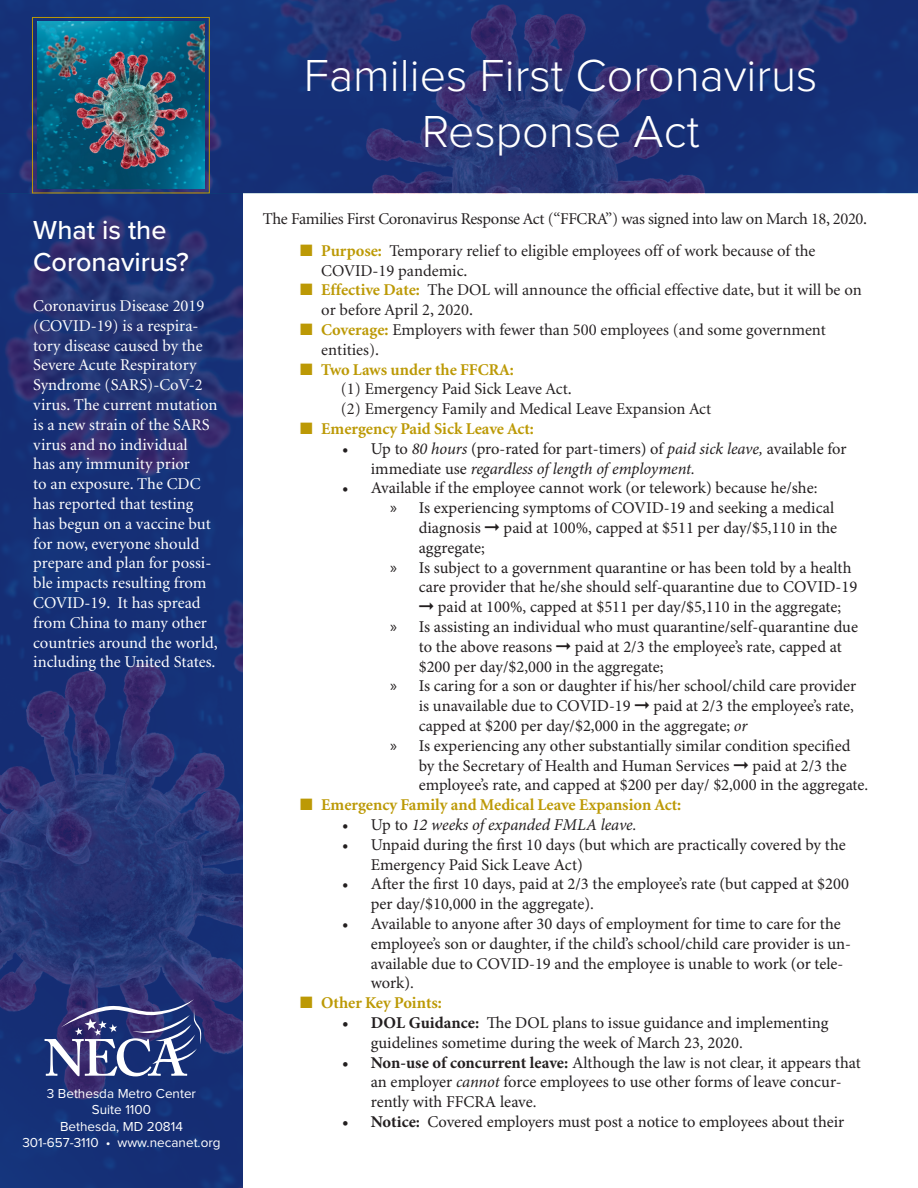
<style>
.page{position:relative;width:918px;height:1188px;background:#fff}
.page>*{position:absolute;margin:0;border:0;box-sizing:border-box;transform-origin:0 0}
.t1{font:300 46.5px/55.8px "Proxima Nova";color:#fff;text-align:center}
.t2{font:500 27px/32.4px "Proxima Nova";color:#fff}
.t3{font:16.5px/19.8px "Minion Pro";color:#231f20}
.t4{font:16.5px/19.8px "Minion";color:#fff}
.Text{font:16.5px/19.8px "Minion";color:#231f20}
.t5{font:700 16.5px "Minion";color:#bc9905}
.Text-2{font:16.5px "Minion";letter-spacing:-.02em;color:#231f20}
.Bullet_Text_Number{font:16.5px "Minion";color:#231f20}
.t6{font:italic 16.5px "Minion Pro";letter-spacing:-.005em;color:#231f20}
.t7{font:13.5px "Proxima Nova";color:#fff}
.s1{color:#bc9905}
.s2{font-weight:700;color:#bc9905}
.s3{font-style:italic}
.s4{font-family:"Myriad Pro"}
.s5{font-style:normal}
.s6{font-weight:700}
</style>
<div class="page">
<img style="left:0;top:194px;width:243px;height:994px">
<img style="left:0;top:0;width:918px;height:194px">
<div style="left:32px;top:17px;width:178px;height:176px;border:1px solid #bc9905"></div>
<img style="left:38px;top:21px;width:167px;height:168px">
<svg style="left:45px;top:999px;width:157px;height:77px"></svg>
<p class="t2" style="left:33px;top:213px;width:157px">What is the<br>Coronavirus?</p>
<p class="t4" style="left:33px;top:296px;width:186px">Coronavirus Disease 2019 (COVID-19) is a respira&shy;tory disease caused by the<br>Severe Acute Respiratory<br>Syndrome (SARS)-CoV-2 virus. The current mutation is a new strain of the SARS virus and no individual<br>has any immunity prior<br>to an exposure. The CDC has reported that testing has begun on a vaccine but for now, everyone should prepare and plan for possi&shy;ble impacts resulting from<br>COVID-19. It has spread from China to many other countries around the world, including the United States.</p>
<p class="t7" style="left:47px;top:1087px;width:151px">3 Bethesda Metro Center</p>
<p class="t7" style="left:92px;top:1104px;width:61px">Suite 1100</p>
<p class="t7" style="left:60px;top:1120px;width:124px">Bethesda, MD 20814</p>
<p class="t7" style="left:22px;top:1136px;width:200px">301-657-3110 • www.necanet.org</p>
<p class="t1" style="left:304px;top:49px;width:515px">Families First Coronavirus<br>Response Act</p>
<p class="Text-2" style="left:263px;top:211px;width:606px">The Families First Coronavirus Response Act (“FFCRA”) was signed into law on March 18, 2020.</p>
<p class="Text" style="left:321px;top:241px;width:496px;text-indent:-21px"><span class="s1">■</span> <span class="s2">Purpose:</span> Temporary relief to eligible employees off of work because of the<br>COVID-19 pandemic.</p>
<p class="Text" style="left:321px;top:281px;width:542px;text-indent:-21px"><span class="s1">■</span> <span class="s2">Effective Date:</span> The DOL will announce the official effective date, but it will be on or before April 2, 2020.</p>
<p class="Text" style="left:321px;top:320px;width:506px;text-indent:-21px"><span class="s1">■</span> <span class="s2">Coverage:</span> Employers with fewer than 500 employees (and some government entities).</p>
<p class="t5" style="left:300px;top:361px;width:215px">■ Two Laws under the FFCRA:</p>
<p class="Bullet_Text_Number" style="left:341px;top:381px;width:232px">(1) Emergency Paid Sick Leave Act.</p>
<p class="Bullet_Text_Number" style="left:341px;top:401px;width:372px">(2) Emergency Family and Medical Leave Expansion Act</p>
<p class="t5" style="left:300px;top:420px;width:235px">■ Emergency Paid Sick Leave Act:</p>
<p class="t3" style="left:371px;top:439px;width:477px;text-indent:-28px">• Up to <span class="s3">80 hours</span> (pro-rated for part-timers) of <span class="s3">paid sick leave,</span> available for immediate use <span class="s3">regardless of length of employment.</span></p>
<p class="t3" style="left:342px;top:478px;width:477px">• Available if the employee cannot work (or telework) because he/she:</p>
<p class="t3" style="left:419px;top:498px;width:420px;text-indent:-28px"><span class="s4">»</span> Is experiencing symptoms of COVID-19 and seeking a medical diagnosis ➞ paid at 100%, capped at $511 per day/$5,110 in the aggregate;</p>
<p class="t3" style="left:419px;top:557px;width:440px;text-indent:-28px"><span class="s4">»</span> Is subject to a government quarantine or has been told by a health care provider that he/she should self-quarantine due to COVID-19 ➞ paid at 100%, capped at $511 per day/$5,110 in the aggregate;</p>
<p class="t3" style="left:419px;top:617px;width:441px;text-indent:-28px"><span class="s4">»</span> Is assisting an individual who must quarantine/self-quarantine due to the above reasons ➞ paid at 2/3 the employee’s rate, capped at $200 per day/$2,000 in the aggregate;</p>
<p class="t3" style="left:419px;top:676px;width:439px;text-indent:-28px"><span class="s4">»</span> Is caring for a son or daughter if his/her school/child care provider is unavailable due to COVID-19 ➞ paid at 2/3 the employee’s rate, capped at $200 per day/$2,000 in the aggregate; <span class="s3">or</span></p>
<p class="t3" style="left:419px;top:736px;width:451px;text-indent:-28px"><span class="s4">»</span> Is experiencing any other substantially similar condition specified by the Secretary of Health and Human Services ➞ paid at 2/3 the employee’s rate, and capped at $200 per day/ $2,000 in the aggregate.</p>
<p class="t5" style="left:300px;top:796px;width:382px">■ Emergency Family and Medical Leave Expansion Act:</p>
<p class="t6" style="left:342px;top:813px;width:296px"><span class="s5">• Up to</span> 12 weeks of expanded FMLA leave.</p>
<p class="t3" style="left:371px;top:835px;width:476px;text-indent:-28px">• Unpaid during the first 10 days (but which are practically covered by the<br>Emergency Paid Sick Leave Act)</p>
<p class="t3" style="left:371px;top:874px;width:480px;text-indent:-28px">• After the first 10 days, paid at 2/3 the employee’s rate (but capped at $200 per day/$10,000 in the aggregate).</p>
<p class="t3" style="left:371px;top:914px;width:482px;text-indent:-28px">• Available to anyone after 30 days of employment for time to care for the employee’s son or daughter, if the child’s school/child care provider is un&shy;available due to COVID-19 and the employee is unable to work (or tele&shy;work).</p>
<p class="t5" style="left:300px;top:994px;width:143px">■ Other Key Points:</p>
<p class="t3" style="left:371px;top:1013px;width:459px;text-indent:-28px"><span class="s6">• DOL Guidance:</span> The DOL plans to issue guidance and implementing guidelines sometime during the week of March 23, 2020.</p>
<p class="t3" style="left:371px;top:1052px;width:491px;text-indent:-28px"><span class="s6">• Non-use of concurrent leave:</span> Although the law is not clear, it appears that an employer <span class="s3">cannot</span> force employees to use other forms of leave concur&shy;rently with FFCRA leave.</p>
<p class="t3" style="left:342px;top:1112px;width:504px"><span class="s6">• Notice:</span> Covered employers must post a notice to employees about their</p>
</div>
